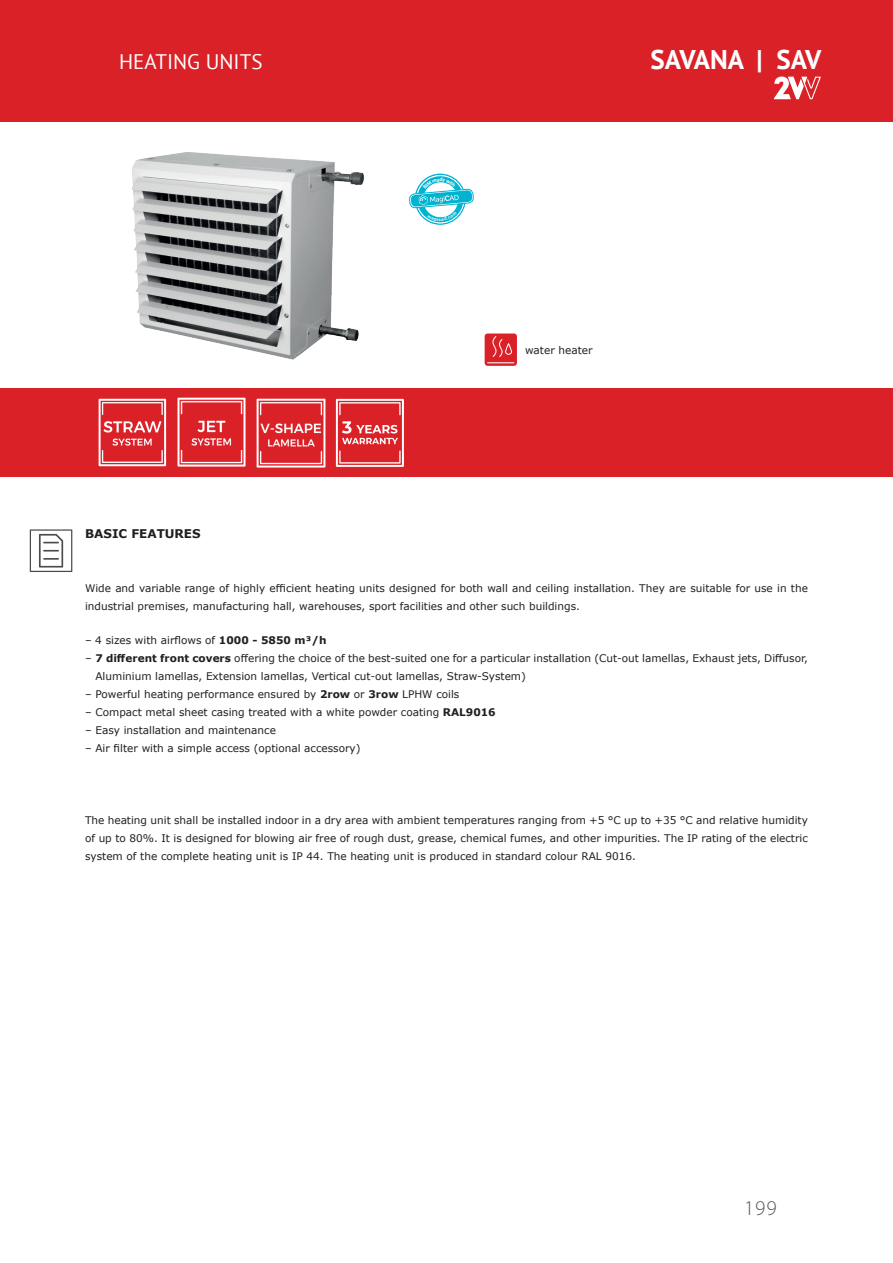
<style>
.page{position:relative;width:893px;height:1263px;background:#fff}
.page>*{position:absolute;margin:0;border:0;box-sizing:border-box;transform-origin:0 0}
.t1{font:700 27px "PT Sans";color:#fff}
.t2{font:21px "PT Sans";color:#fff}
.t3{font:300 21px "Myriad Pro";color:#57585a}
.Titulek_TM{font:700 12px "Verdana";color:#231f20}
.Titulek_TM-2{font:10.5px/18px "Verdana";color:#231f20}
.s1{font-weight:700}
</style>
<div class="page">
<div style="left:0;top:0;width:893px;height:122px;background:#da2128"></div>
<div style="left:0;top:388px;width:893px;height:89px;background:#da2128"></div>
<img style="left:256px;top:398px;width:70px;height:70px">
<img style="left:177px;top:397px;width:69px;height:70px">
<svg style="left:336px;top:399px;width:68px;height:68px"></svg>
<svg style="left:99px;top:399px;width:67px;height:67px"></svg>
<svg style="left:774px;top:76px;width:47px;height:23px"></svg>
<img style="left:132px;top:152px;width:232px;height:208px">
<svg style="left:30px;top:529px;width:42px;height:43px"></svg>
<div style="left:485px;top:333px;width:32px;height:33px;background:#da2128;border-radius:3px"></div>
<svg style="left:487px;top:336px;width:27px;height:27px"></svg>
<svg style="left:409px;top:173px;width:65px;height:52px"></svg>
<h2 class="t2" style="left:119px;top:48px;width:145px">HEATING UNITS</h2>
<p class="Titulek_TM" style="left:85px;top:525px;width:117px">BASIC FEATURES</p>
<h1 class="t1" style="left:650px;top:41px;width:172px">SAVANA | SAV</h1>
<p class="Titulek_TM-2" style="left:525px;top:341px;width:69px">water heater</p>
<p class="Titulek_TM-2" style="left:85px;top:579px;width:724px">Wide and variable range of highly efficient heating units designed for both wall and ceiling installation. They are suitable for use in the industrial premises, manufacturing hall, warehouses, sport facilities and other such buildings.</p>
<p class="Titulek_TM-2" style="left:85px;top:631px;width:243px">– 4 sizes with airflows of <span class="s1">1000 - 5850 m³/h</span></p>
<p class="Titulek_TM-2" style="left:95px;top:649px;width:714px;text-indent:-10px">– <span class="s1">7 different front covers</span> offering the choice of the best-suited one for a particular installation (Cut-out lamellas, Exhaust jets, Diffusor,<br>Aluminium lamellas, Extension lamellas, Vertical cut-out lamellas, Straw-System)</p>
<p class="Titulek_TM-2" style="left:85px;top:685px;width:376px">– Powerful heating performance ensured by <span class="s1">2row</span> or <span class="s1">3row</span> LPHW coils</p>
<p class="Titulek_TM-2" style="left:85px;top:703px;width:412px">– Compact metal sheet casing treated with a white powder coating <span class="s1">RAL9016</span></p>
<p class="Titulek_TM-2" style="left:85px;top:721px;width:192px">– Easy installation and maintenance</p>
<p class="Titulek_TM-2" style="left:85px;top:739px;width:277px">– Air filter with a simple access (optional accessory)</p>
<p class="Titulek_TM-2" style="left:85px;top:811px;width:724px;text-align:justify">The heating unit shall be installed indoor in a dry area with ambient temperatures ranging from +5 °C up to +35 °C and relative humidity of up to 80%. It is designed for blowing air free of rough dust, grease, chemical fumes, and other impurities. The IP rating of the electric system of the complete heating unit is IP 44. The heating unit is produced in standard colour RAL 9016.</p>
<h2 class="t3" style="left:744px;top:1195px;width:34px">199</h2>
</div>
